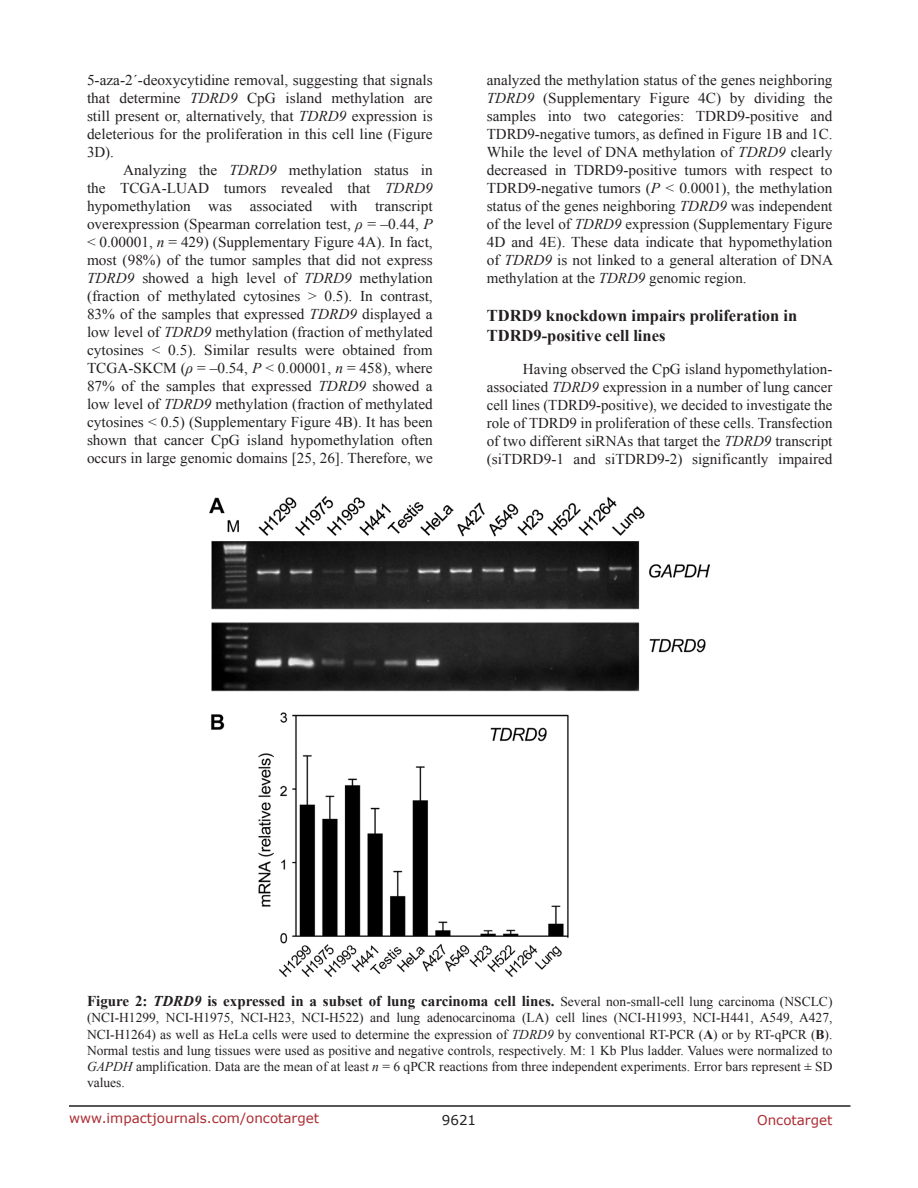
<style>
.page{position:relative;width:918px;height:1188px;background:#fff}
.page>*{position:absolute;margin:0;border:0;box-sizing:border-box;transform-origin:0 0}
.SubHeading_middle{font:700 16.5px/19.8px "Times New Roman";color:#231f20}
.BodyText{font:15px/18px "Times New Roman";color:#231f20;text-align:justify}
.FigureText{font:700 15px "Times New Roman";color:#231f20}
.FigureText-2{font:13.5px/16.2px "Times New Roman";color:#231f20;text-align:justify}
.t1{font:13.5px "Verdana";color:#ac2b31}
.t2{font:13.5px "Verdana";color:#231f20}
.s1{font-style:italic}
.s2{font-weight:400;font-size:13.5px}
.s3{font-weight:700}
</style>
<div class="page">
<hr style="left:69px;top:1105px;width:781px;height:2px;background:#231f20">
<img style="left:210px;top:496px;width:500px;height:481px">
<p class="BodyText" style="left:87px;top:71px;width:347px">5-aza-2´-deoxycytidine removal, suggesting that signals that determine <span class="s1">TDRD9</span> CpG island methylation are still present or, alternatively, that <span class="s1">TDRD9</span> expression is deleterious for the proliferation in this cell line (Figure 3D).</p>
<p class="BodyText" style="left:87px;top:161px;width:347px;text-indent:36px">Analyzing the <span class="s1">TDRD9</span> methylation status in the TCGA-LUAD tumors revealed that <span class="s1">TDRD9 </span>hypomethylation was associated with transcript overexpression (Spearman correlation test, <span class="s1">ρ</span> = –0.44, <span class="s1">P </span>&lt; 0.00001, <span class="s1">n</span> = 429) (Supplementary Figure 4A). In fact, most (98%) of the tumor samples that did not express <span class="s1">TDRD9</span> showed a high level of <span class="s1">TDRD9</span> methylation (fraction of methylated cytosines &gt; 0.5). In contrast, 83% of the samples that expressed <span class="s1">TDRD9</span> displayed a low level of <span class="s1">TDRD9</span> methylation (fraction of methylated cytosines &lt; 0.5). Similar results were obtained from TCGA-SKCM (<span class="s1">ρ</span> = –0.54, <span class="s1">P</span> &lt; 0.00001, <span class="s1">n</span> = 458), where 87% of the samples that expressed <span class="s1">TDRD9</span> showed a low level of <span class="s1">TDRD9</span> methylation (fraction of methylated cytosines &lt; 0.5) (Supplementary Figure 4B). It has been shown that cancer CpG island hypomethylation often occurs in large genomic domains [25, 26]. Therefore, we</p>
<p class="BodyText" style="left:487px;top:71px;width:348px">analyzed the methylation status of the genes neighboring <span class="s1">TDRD9</span> (Supplementary Figure 4C) by dividing the samples into two categories: TDRD9-positive and TDRD9-negative tumors, as defined in Figure 1B and 1C.<br>While the level of DNA methylation of <span class="s1">TDRD9</span> clearly decreased in TDRD9-positive tumors with respect to TDRD9-negative tumors (<span class="s1">P</span> &lt; 0.0001), the methylation status of the genes neighboring <span class="s1">TDRD9</span> was independent of the level of <span class="s1">TDRD9</span> expression (Supplementary Figure 4D and 4E). These data indicate that hypomethylation of <span class="s1">TDRD9</span> is not linked to a general alteration of DNA methylation at the <span class="s1">TDRD9</span> genomic region.</p>
<p class="SubHeading_middle" style="left:487px;top:305px;width:312px">TDRD9 knockdown impairs proliferation in<br>TDRD9-positive cell lines</p>
<p class="BodyText" style="left:487px;top:360px;width:347px;text-indent:36px">Having observed the CpG island hypomethylation&shy;associated <span class="s1">TDRD9</span> expression in a number of lung cancer cell lines (TDRD9-positive), we decided to investigate the role of TDRD9 in proliferation of these cells. Transfection of two different siRNAs that target the <span class="s1">TDRD9</span> transcript (siTDRD9-1 and siTDRD9-2) significantly impaired</p>
<p class="FigureText" style="left:87px;top:991px;width:747px">Figure 2: <span class="s1">TDRD9</span> is expressed in a subset of lung carcinoma cell lines. <span class="s2">Several non-small-cell lung carcinoma (NSCLC)</span></p>
<p class="FigureText-2" style="left:87px;top:1010px;width:747px">(NCI-H1299, NCI-H1975, NCI-H23, NCI-H522) and lung adenocarcinoma (LA) cell lines (NCI-H1993, NCI-H441, A549, A427, NCI-H1264) as well as HeLa cells were used to determine the expression of <span class="s1">TDRD9</span> by conventional RT-PCR (<span class="s3">A</span>) or by RT-qPCR (<span class="s3">B</span>).<br>Normal testis and lung tissues were used as positive and negative controls, respectively. M: 1 Kb Plus ladder. Values were normalized to <span class="s1">GAPDH</span> amplification. Data are the mean of at least <span class="s1">n</span> = 6 qPCR reactions from three independent experiments. Error bars represent ± SD values.</p>
<p class="t1" style="left:69px;top:1109px;width:252px">www.impactjournals.com/oncotarget</p>
<p class="t2" style="left:442px;top:1111px;width:36px">9621</p>
<p class="t1" style="left:757px;top:1111px;width:77px">Oncotarget</p>
</div>
